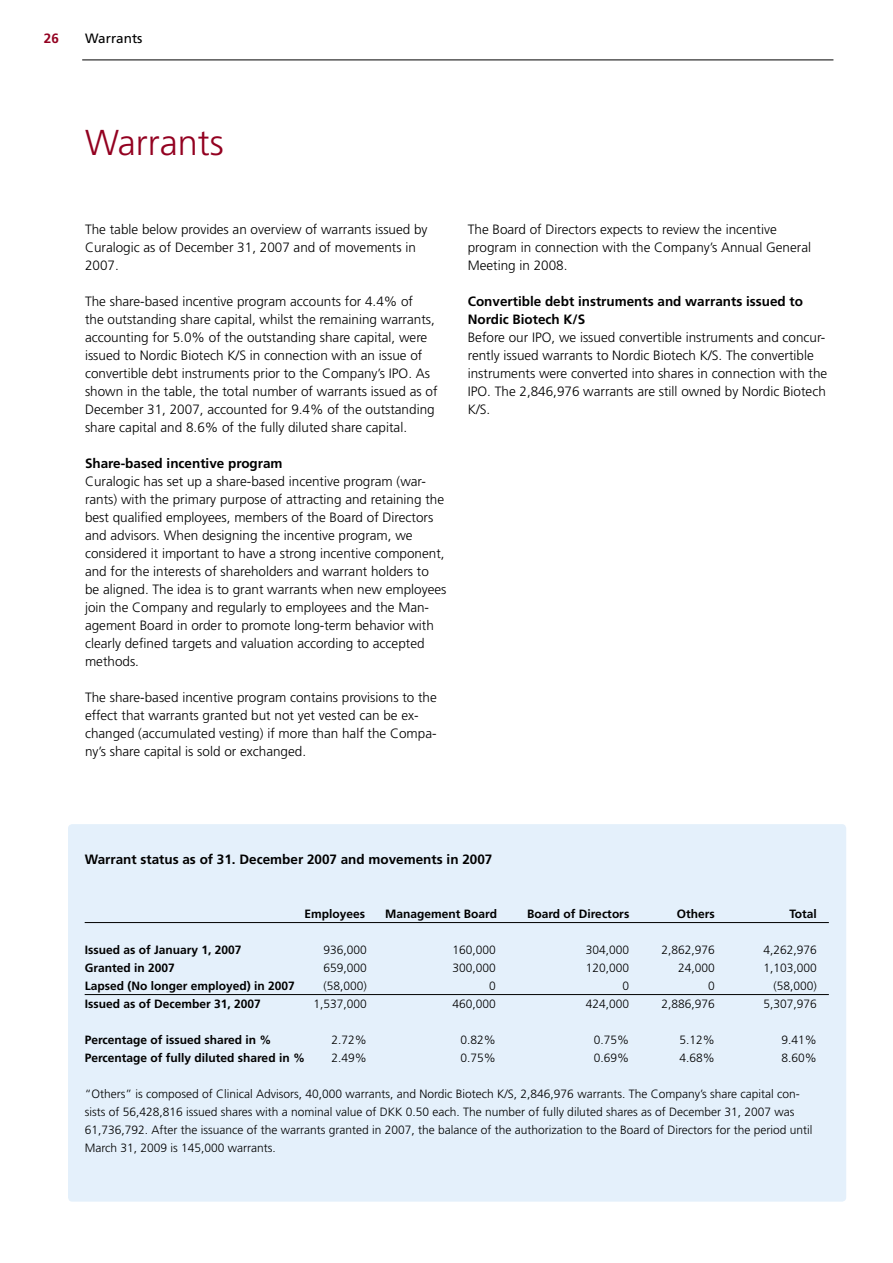
<style>
.page{position:relative;width:893px;height:1263px;background:#fff}
.page>*{position:absolute;margin:0;border:0;box-sizing:border-box;transform-origin:0 0}
.t1{font:300 36px "Frutiger";color:#930020}
.t2{font:300 13.5px/18px "Frutiger";color:#000}
.t3{font:700 13.5px/18px "Frutiger";color:#000}
.t4{font:13.5px "Frutiger";color:#000}
.t5{font:700 13.5px "Frutiger";color:#930020}
.t6{font:300 12px/18px "Frutiger";color:#000}
.t7{font:700 12px "Frutiger";color:#000}
</style>
<div class="page">
<div style="left:68px;top:824px;width:778px;height:377px;background:#e4f0fb"></div>
<hr style="left:85px;top:922px;width:744px;height:1px;background:#000">
<hr style="left:85px;top:994px;width:744px;height:1px;background:#000">
<hr style="left:82px;top:60px;width:751px;height:1px;background:#000">
<p class="t5" style="left:44px;top:30px;width:17px">26</p>
<p class="t4" style="left:85px;top:30px;width:59px">Warrants</p>
<h1 class="t1" style="left:85px;top:122px;width:140px">Warrants</h1>
<p class="t2" style="left:85px;top:221px;width:344px">The table below provides an overview of warrants issued by<br>Curalogic as of December 31, 2007 and of movements in<br>2007.</p>
<p class="t2" style="left:85px;top:293px;width:354px">The share-based incentive program accounts for 4.4% of<br>the outstanding share capital, whilst the remaining warrants, accounting for 5.0% of the outstanding share capital, were issued to Nordic Biotech K/S in connection with an issue of convertible debt instruments prior to the Company’s IPO. As shown in the table, the total number of warrants issued as of December 31, 2007, accounted for 9.4% of the outstanding share capital and 8.6% of the fully diluted share capital.</p>
<p class="t3" style="left:85px;top:454px;width:199px">Share-based incentive program</p>
<p class="t2" style="left:85px;top:473px;width:363px">Curalogic has set up a share-based incentive program (war&shy;rants) with the primary purpose of attracting and retaining the best qualified employees, members of the Board of Directors and advisors. When designing the incentive program, we considered it important to have a strong incentive component, and for the interests of shareholders and warrant holders to be aligned. The idea is to grant warrants when new employees join the Company and regularly to employees and the Man&shy;agement Board in order to promote long-term behavior with clearly defined targets and valuation according to accepted methods.</p>
<p class="t2" style="left:85px;top:689px;width:353px">The share-based incentive program contains provisions to the effect that warrants granted but not yet vested can be ex&shy;changed (accumulated vesting) if more than half the Compa&shy;ny’s share capital is sold or exchanged.</p>
<p class="t2" style="left:468px;top:221px;width:345px">The Board of Directors expects to review the incentive program in connection with the Company’s Annual General<br>Meeting in 2008.</p>
<p class="t3" style="left:468px;top:292px;width:337px">Convertible debt instruments and warrants issued to<br>Nordic Biotech K/S</p>
<p class="t2" style="left:468px;top:329px;width:361px">Before our IPO, we issued convertible instruments and concur&shy;rently issued warrants to Nordic Biotech K/S. The convertible instruments were converted into shares in connection with the IPO. The 2,846,976 warrants are still owned by Nordic Biotech K/S.</p>
<p class="t3" style="left:85px;top:850px;width:409px">Warrant status as of 31. December 2007 and movements in 2007</p>
<p class="t7" style="left:305px;top:907px;width:62px">Employees</p>
<p class="t7" style="left:385px;top:907px;width:113px">Management Board</p>
<p class="t7" style="left:527px;top:907px;width:104px">Board of Directors</p>
<p class="t7" style="left:677px;top:907px;width:40px">Others</p>
<p class="t7" style="left:789px;top:907px;width:29px">Total</p>
<p class="t7" style="left:85px;top:943px;width:158px">Issued as of January 1, 2007</p>
<p class="t6" style="left:323px;top:941px;width:45px">936,000</p>
<p class="t6" style="left:452px;top:941px;width:45px">160,000</p>
<p class="t6" style="left:586px;top:941px;width:45px">304,000</p>
<p class="t6" style="left:661px;top:941px;width:55px">2,862,976</p>
<p class="t6" style="left:763px;top:941px;width:55px">4,262,976</p>
<p class="t7" style="left:85px;top:961px;width:92px">Granted in 2007</p>
<p class="t6" style="left:323px;top:959px;width:45px">659,000</p>
<p class="t6" style="left:452px;top:959px;width:45px">300,000</p>
<p class="t6" style="left:586px;top:959px;width:45px">120,000</p>
<p class="t6" style="left:678px;top:959px;width:38px">24,000</p>
<p class="t6" style="left:763px;top:959px;width:55px">1,103,000</p>
<p class="t7" style="left:85px;top:979px;width:212px">Lapsed (No longer employed) in 2007</p>
<p class="t6" style="left:323px;top:977px;width:45px">(58,000)</p>
<p class="t6" style="left:489px;top:977px;width:8px">0</p>
<p class="t6" style="left:623px;top:977px;width:8px">0</p>
<p class="t6" style="left:708px;top:977px;width:8px">0</p>
<p class="t6" style="left:773px;top:977px;width:45px">(58,000)</p>
<p class="t7" style="left:85px;top:997px;width:178px">Issued as of December 31, 2007</p>
<p class="t6" style="left:313px;top:995px;width:55px">1,537,000</p>
<p class="t6" style="left:452px;top:995px;width:45px">460,000</p>
<p class="t6" style="left:586px;top:995px;width:45px">424,000</p>
<p class="t6" style="left:661px;top:995px;width:55px">2,886,976</p>
<p class="t6" style="left:763px;top:995px;width:55px">5,307,976</p>
<p class="t7" style="left:85px;top:1033px;width:188px">Percentage of issued shared in %</p>
<p class="t6" style="left:331px;top:1031px;width:37px">2.72%</p>
<p class="t6" style="left:460px;top:1031px;width:37px">0.82%</p>
<p class="t6" style="left:594px;top:1031px;width:37px">0.75%</p>
<p class="t6" style="left:679px;top:1031px;width:37px">5.12%</p>
<p class="t6" style="left:781px;top:1031px;width:37px">9.41%</p>
<p class="t7" style="left:85px;top:1051px;width:222px">Percentage of fully diluted shared in %</p>
<p class="t6" style="left:331px;top:1049px;width:37px">2.49%</p>
<p class="t6" style="left:460px;top:1049px;width:37px">0.75%</p>
<p class="t6" style="left:594px;top:1049px;width:37px">0.69%</p>
<p class="t6" style="left:679px;top:1049px;width:37px">4.68%</p>
<p class="t6" style="left:781px;top:1049px;width:37px">8.60%</p>
<p class="t6" style="left:85px;top:1085px;width:729px">“Others” is composed of Clinical Advisors, 40,000 warrants, and Nordic Biotech K/S, 2,846,976 warrants. The Company’s share capital con&shy;sists of 56,428,816 issued shares with a nominal value of DKK 0.50 each. The number of fully diluted shares as of December 31, 2007 was 61,736,792. After the issuance of the warrants granted in 2007, the balance of the authorization to the Board of Directors for the period until March 31, 2009 is 145,000 warrants.</p>
</div>
